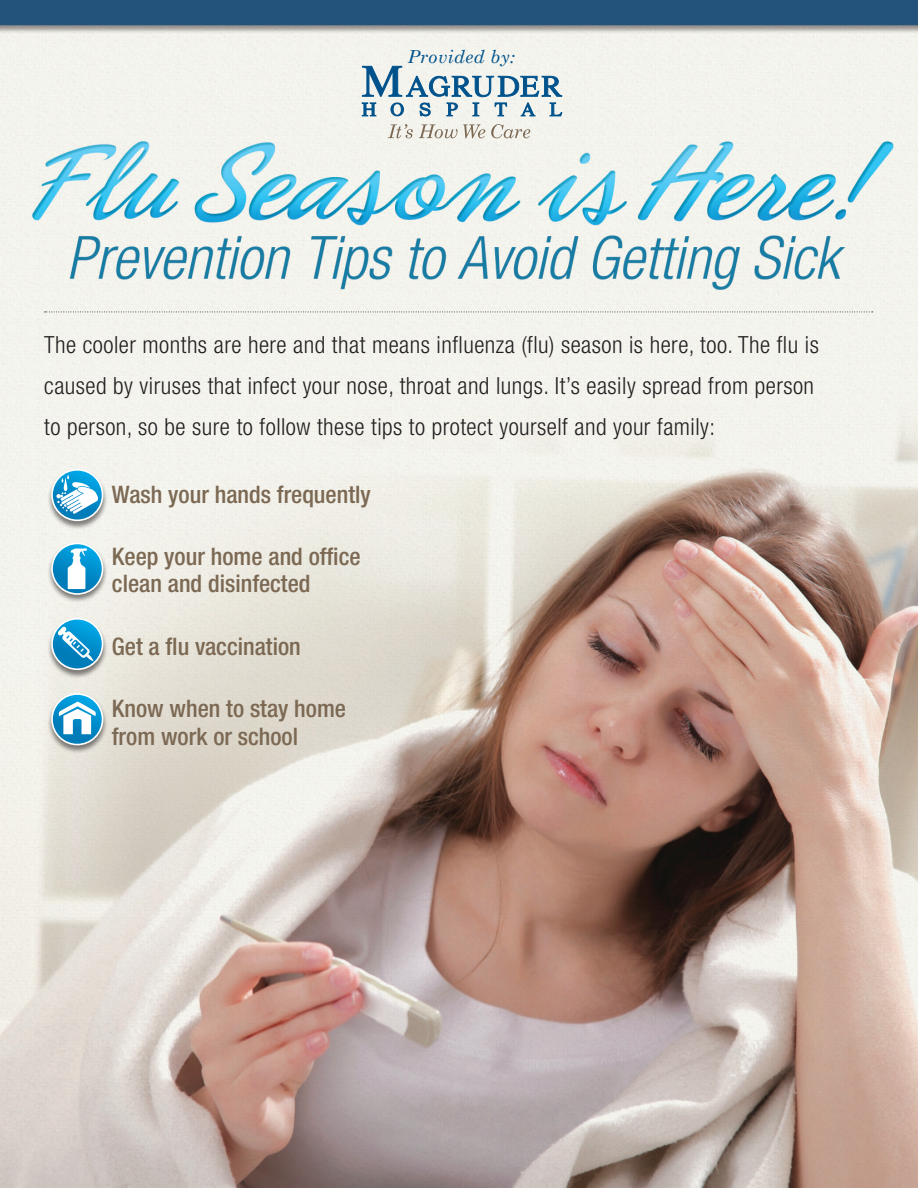
<style>
.page{position:relative;width:918px;height:1188px;background:#fff}
.page>*{position:absolute;margin:0;border:0;box-sizing:border-box;transform-origin:0 0}
.t1{font:500 condensed 24.15px/27.2px "Helvetica Neue";color:#7c6954}
.t2{font:300 condensed 23.7px/41px "Helvetica Neue";letter-spacing:.02em;color:#231f20}
.t3{font:italic 18px "Century Schoolbook";letter-spacing:.02em;color:#00528c}
</style>
<div class="page">
<img style="left:0;top:0;width:918px;height:1188px">
<svg style="left:362px;top:66px;width:200px;height:50px;background:#b4c9d3"></svg>
<svg style="left:388px;top:124px;width:25px;height:14px"></svg>
<svg style="left:419px;top:124px;width:66px;height:14px"></svg>
<svg style="left:491px;top:124px;width:39px;height:14px"></svg>
<svg style="left:45px;top:312px;width:828px;height:1px"></svg>
<div style="left:47px;top:469px;width:61px;height:61px;background:#231f20;opacity:.56"></div>
<svg style="left:52px;top:470px;width:51px;height:50px"></svg>
<div style="left:51px;top:469px;width:52px;height:52px;border:2px solid #fff;border-radius:50%"></div>
<div style="left:47px;top:543px;width:61px;height:61px;background:#231f20;opacity:.56"></div>
<svg style="left:52px;top:543px;width:51px;height:51px"></svg>
<div style="left:51px;top:543px;width:52px;height:52px;border:2px solid #fff;border-radius:50%"></div>
<div style="left:47px;top:618px;width:61px;height:61px;background:#231f20;opacity:.56"></div>
<svg style="left:52px;top:619px;width:51px;height:50px"></svg>
<div style="left:51px;top:618px;width:52px;height:52px;border:2px solid #fff;border-radius:50%"></div>
<div style="left:47px;top:693px;width:61px;height:61px;background:#231f20;opacity:.56"></div>
<svg style="left:52px;top:694px;width:51px;height:51px"></svg>
<div style="left:51px;top:693px;width:52px;height:52px;border:2px solid #fff;border-radius:50%"></div>
<svg style="left:56px;top:475px;width:43px;height:39px"></svg>
<svg style="left:68px;top:548px;width:19px;height:41px"></svg>
<svg style="left:58px;top:626px;width:36px;height:35px"></svg>
<svg style="left:58px;top:702px;width:39px;height:32px"></svg>
<p class="t3" style="left:408px;top:45px;width:109px">Provided by:</p>
<p class="t2" style="left:44px;top:324px;width:776px">The cooler months are here and that means influenza (flu) season is here, too. The flu is caused by viruses that infect your nose, throat and lungs. It’s easily spread from person to person, so be sure to follow these tips to protect yourself and your family:</p>
<p class="t1" style="left:112px;top:480px;width:260px">Wash your hands frequently</p>
<p class="t1" style="left:112px;top:543px;width:250px">Keep your home and office clean and disinfected</p>
<p class="t1" style="left:112px;top:632px;width:190px">Get a flu vaccination</p>
<p class="t1" style="left:112px;top:695px;width:236px">Know when to stay home from work or school</p>
</div>
